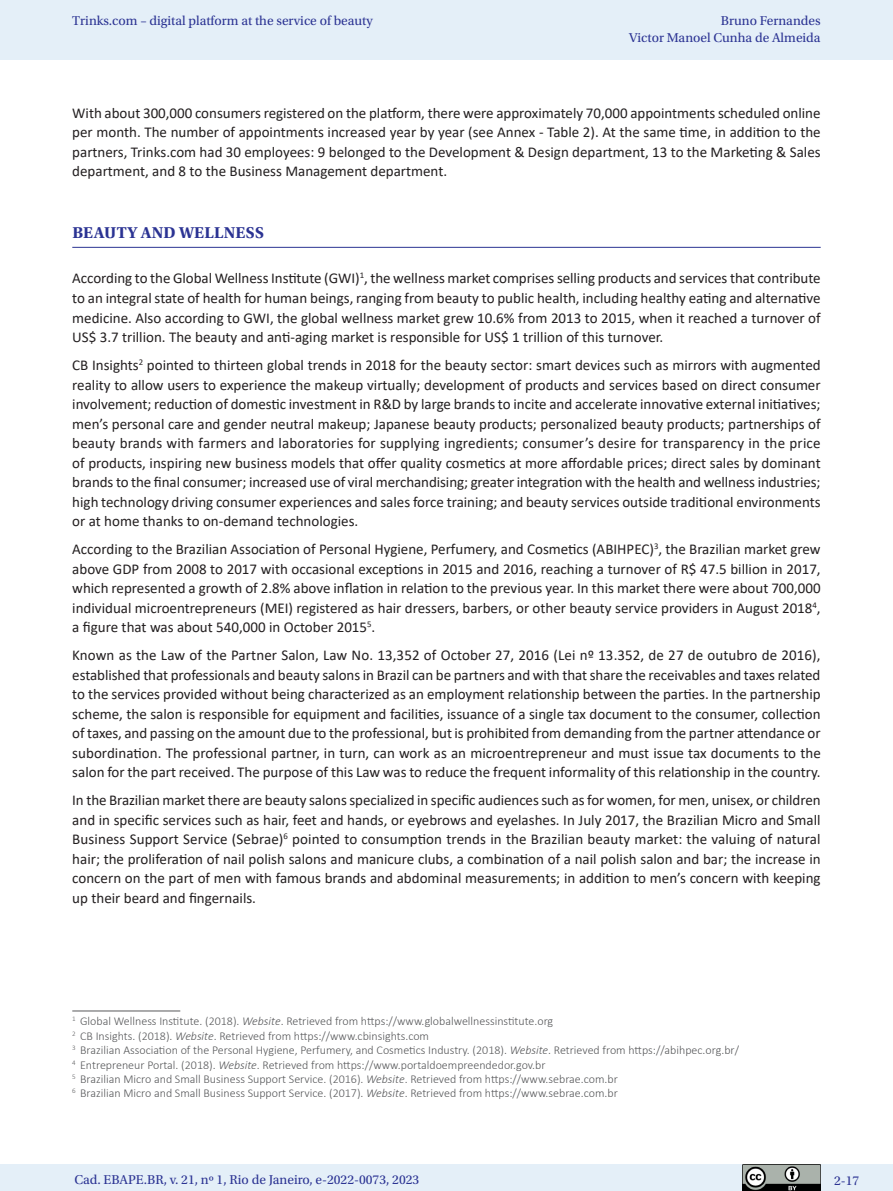
<style>
.page{position:relative;width:893px;height:1191px;background:#fff}
.page>*{position:absolute;margin:0;border:0;box-sizing:border-box;transform-origin:0 0}
._07_1_sub_1{font:700 16.5px "Utopia Std";letter-spacing:.015em;color:#2b3393}
._06_0_texto{font:15px/19.5px "Calibri";color:#231f20;text-align:justify}
.t1{font:13.5px/16.5px "Utopia Std";color:#2b3393;text-align:right}
._06_3_nota_de_rodape{font:300 12px "Calibri";color:#57585a}
.s1{font-style:italic}
</style>
<div class="page">
<div style="left:0;top:0;width:893px;height:60px;background:#e4eff8"></div>
<div style="left:0;top:1164px;width:893px;height:27px;background:#e4eff8"></div>
<img style="left:743px;top:1164px;width:78px;height:27px">
<hr style="left:72px;top:247px;width:749px;height:1px;background:#2b3393">
<hr style="left:72px;top:1010px;width:108px;height:1px;background:#57585a">
<p class="t1" style="left:72px;top:13px;width:302px">Trinks.com – digital platform at the service of beauty</p>
<p class="t1" style="left:629px;top:13px;width:193px">Bruno Fernandes<br>Victor Manoel Cunha de Almeida</p>
<p class="_06_0_texto" style="left:72px;top:102px;width:750px">With about 300,000 consumers registered on the platform, there were approximately 70,000 appointments scheduled online per month. The number of appointments increased year by year (see Annex - Table 2). At the same time, in addition to the partners, Trinks.com had 30 employees: 9 belonged to the Development &amp; Design department, 13 to the Marketing &amp; Sales department, and 8 to the Business Management department.</p>
<p class="_07_1_sub_1" style="left:72px;top:223px;width:193px">BEAUTY AND WELLNESS</p>
<p class="_06_0_texto" style="left:72px;top:268px;width:750px">According to the Global Wellness Institute (GWI)<sup>1</sup>, the wellness market comprises selling products and services that contribute to an integral state of health for human beings, ranging from beauty to public health, including healthy eating and alternative medicine. Also according to GWI, the global wellness market grew 10.6% from 2013 to 2015, when it reached a turnover of US$ 3.7 trillion. The beauty and anti-aging market is responsible for US$ 1 trillion of this turnover.</p>
<p class="_06_0_texto" style="left:72px;top:355px;width:750px">CB Insights<sup>2</sup> pointed to thirteen global trends in 2018 for the beauty sector: smart devices such as mirrors with augmented reality to allow users to experience the makeup virtually; development of products and services based on direct consumer involvement; reduction of domestic investment in R&amp;D by large brands to incite and accelerate innovative external initiatives; men’s personal care and gender neutral makeup; Japanese beauty products; personalized beauty products; partnerships of beauty brands with farmers and laboratories for supplying ingredients; consumer’s desire for transparency in the price of products, inspiring new business models that offer quality cosmetics at more affordable prices; direct sales by dominant brands to the final consumer; increased use of viral merchandising; greater integration with the health and wellness industries; high technology driving consumer experiences and sales force training; and beauty services outside traditional environments or at home thanks to on-demand technologies.</p>
<p class="_06_0_texto" style="left:72px;top:539px;width:750px">According to the Brazilian Association of Personal Hygiene, Perfumery, and Cosmetics (ABIHPEC)<sup>3</sup>, the Brazilian market grew above GDP from 2008 to 2017 with occasional exceptions in 2015 and 2016, reaching a turnover of R$ 47.5 billion in 2017, which represented a growth of 2.8% above inflation in relation to the previous year. In this market there were about 700,000 individual microentrepreneurs (MEI) registered as hair dressers, barbers, or other beauty service providers in August 2018<sup>4</sup>, a figure that was about 540,000 in October 2015<sup>5</sup>.</p>
<p class="_06_0_texto" style="left:72px;top:645px;width:750px">Known as the Law of the Partner Salon, Law No. 13,352 of October 27, 2016 (Lei nº 13.352, de 27 de outubro de 2016), established that professionals and beauty salons in Brazil can be partners and with that share the receivables and taxes related to the services provided without being characterized as an employment relationship between the parties. In the partnership scheme, the salon is responsible for equipment and facilities, issuance of a single tax document to the consumer, collection of taxes, and passing on the amount due to the professional, but is prohibited from demanding from the partner attendance or subordination. The professional partner, in turn, can work as an microentrepreneur and must issue tax documents to the salon for the part received. The purpose of this Law was to reduce the frequent informality of this relationship in the country.</p>
<p class="_06_0_texto" style="left:72px;top:790px;width:750px">In the Brazilian market there are beauty salons specialized in specific audiences such as for women, for men, unisex, or children and in specific services such as hair, feet and hands, or eyebrows and eyelashes. In July 2017, the Brazilian Micro and Small Business Support Service (Sebrae)<sup>6</sup> pointed to consumption trends in the Brazilian beauty market: the valuing of natural hair; the proliferation of nail polish salons and manicure clubs, a combination of a nail polish salon and bar; the increase in concern on the part of men with famous brands and abdominal measurements; in addition to men’s concern with keeping up their beard and fingernails.</p>
<p class="_06_3_nota_de_rodape" style="left:72px;top:1014px;width:482px"><sup>1</sup> Global Wellness Institute. (2018). <span class="s1">Website</span>. Retrieved from https://www.globalwellnessinstitute.org</p>
<p class="_06_3_nota_de_rodape" style="left:72px;top:1028px;width:358px"><sup>2</sup> CB Insights. (2018). <span class="s1">Website</span>. Retrieved from https://www.cbinsights.com</p>
<p class="_06_3_nota_de_rodape" style="left:72px;top:1042px;width:668px"><sup>3</sup> Brazilian Association of the Personal Hygiene, Perfumery, and Cosmetics Industry. (2018). <span class="s1">Website</span>. Retrieved from https://abihpec.org.br/</p>
<p class="_06_3_nota_de_rodape" style="left:72px;top:1057px;width:475px"><sup>4</sup> Entrepreneur Portal. (2018). <span class="s1">Website</span>. Retrieved from https://www.portaldoempreendedor.gov.br</p>
<p class="_06_3_nota_de_rodape" style="left:72px;top:1071px;width:547px"><sup>5</sup> Brazilian Micro and Small Business Support Service. (2016). <span class="s1">Website</span>. Retrieved from https://www.sebrae.com.br</p>
<p class="_06_3_nota_de_rodape" style="left:72px;top:1086px;width:547px"><sup>6</sup> Brazilian Micro and Small Business Support Service. (2017). <span class="s1">Website</span>. Retrieved from https://www.sebrae.com.br</p>
<p class="t1" style="left:74px;top:1171px;width:346px">Cad. EBAPE.BR, v. 21, nº 1, Rio de Janeiro, e-2022-0073, 2023</p>
<p class="t1" style="left:834px;top:1172px;width:27px">2-17</p>
</div>
